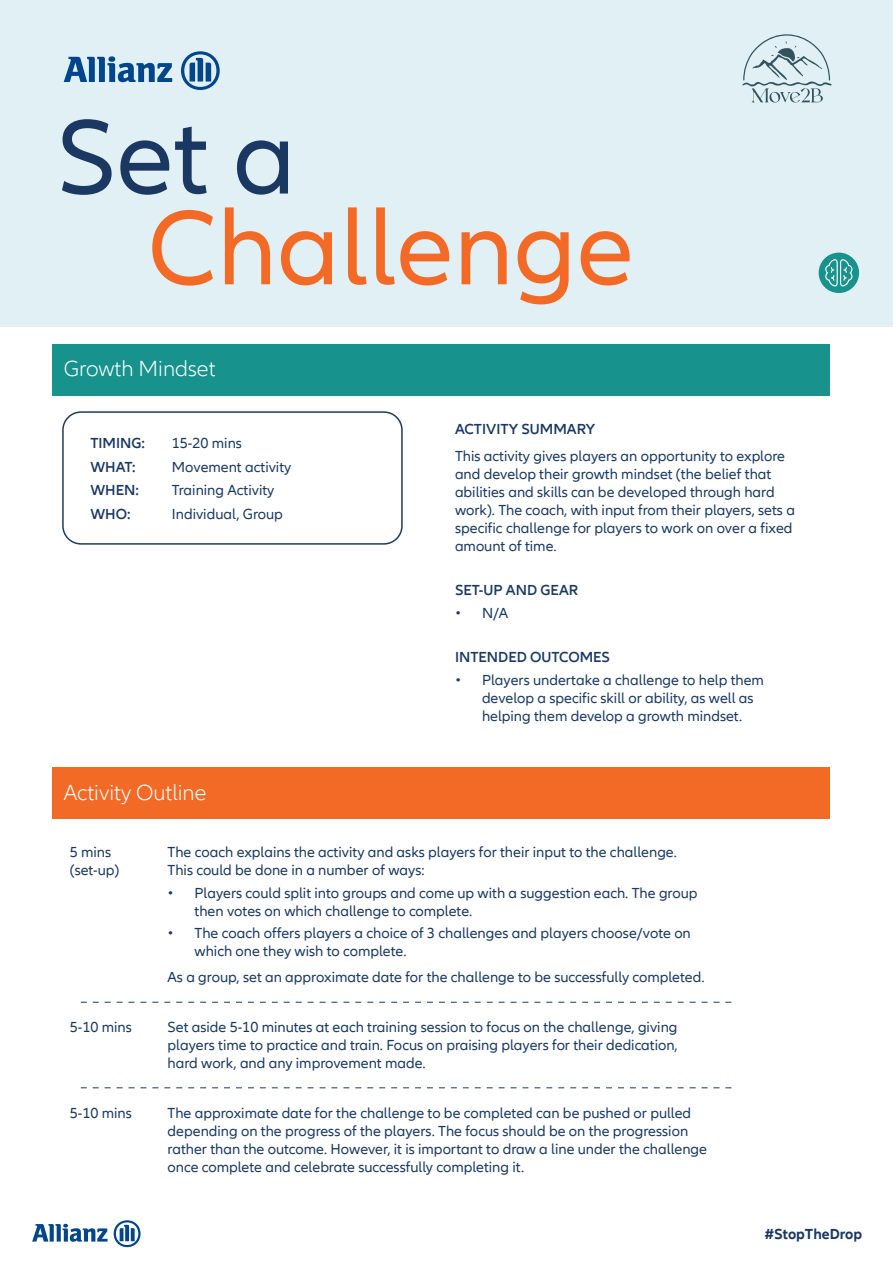
<style>
.page{position:relative;width:893px;height:1263px;background:#fff}
.page>*{position:absolute;margin:0;border:0;box-sizing:border-box;transform-origin:0 0}
.t1{font:109.5px "Allianz Neo";color:#f36a27}
.t2{font:109.5px "Allianz Neo";color:#1a3862}
.Body_Copy{font:300 22.5px "Allianz Neo";color:#fff}
.Body_Copy-2{font:15px/18px "Allianz Neo";color:#1a3862}
.Body_Copy-3{font:600 15px "Allianz Neo";color:#1a3862}
.t3{font:700 15px "Allianz Neo";color:#1a3862}
</style>
<div class="page">
<svg style="left:32px;top:1224px;width:76px;height:18px"></svg>
<svg style="left:114px;top:1220px;width:27px;height:27px"></svg>
<div style="left:0;top:0;width:893px;height:327px;background:#e0f0f4"></div>
<div style="left:52px;top:768px;width:777px;height:51px;background:#f36a27"></div>
<div style="left:62px;top:411px;width:341px;height:134px;border:2px solid #21395f;border-radius:18px"></div>
<svg style="left:81px;top:1002px;width:650px;height:1px"></svg>
<svg style="left:81px;top:1087px;width:650px;height:1px"></svg>
<svg style="left:64px;top:56px;width:108px;height:26px"></svg>
<svg style="left:181px;top:51px;width:39px;height:39px"></svg>
<div style="left:819px;top:253px;width:40px;height:40px;background:#18928d;border-radius:50%"></div>
<svg style="left:825px;top:259px;width:27px;height:27px"></svg>
<div style="left:52px;top:344px;width:777px;height:51px;background:#18928d"></div>
<svg style="left:742px;top:34px;width:90px;height:69px"></svg>
<p class="t2" style="left:56px;top:95px;width:241px">Set a</p>
<p class="t1" style="left:147px;top:185px;width:488px">Challenge</p>
<p class="Body_Copy" style="left:64px;top:355px;width:154px">Growth Mindset</p>
<p class="Body_Copy-3" style="left:90px;top:434px;width:56px">TIMING:</p>
<p class="Body_Copy-2" style="left:172px;top:434px;width:72px">15-20 mins</p>
<p class="Body_Copy-3" style="left:90px;top:458px;width:47px">WHAT:</p>
<p class="Body_Copy-2" style="left:172px;top:458px;width:121px">Movement activity</p>
<p class="Body_Copy-3" style="left:90px;top:481px;width:50px">WHEN:</p>
<p class="Body_Copy-2" style="left:172px;top:481px;width:104px">Training Activity</p>
<p class="Body_Copy-3" style="left:90px;top:505px;width:42px">WHO:</p>
<p class="Body_Copy-2" style="left:172px;top:505px;width:112px">Individual, Group</p>
<p class="Body_Copy" style="left:64px;top:780px;width:144px">Activity Outline</p>
<p class="Body_Copy-3" style="left:455px;top:421px;width:142px">ACTIVITY SUMMARY</p>
<p class="Body_Copy-2" style="left:455px;top:447px;width:341px">This activity gives players an opportunity to explore and develop their growth mindset (the belief that abilities and skills can be developed through hard work). The coach, with input from their players, sets a specific challenge for players to work on over a fixed amount of time.</p>
<p class="Body_Copy-3" style="left:455px;top:582px;width:125px">SET-UP AND GEAR</p>
<p class="Body_Copy-2" style="left:455px;top:604px;width:55px">• N/A</p>
<p class="Body_Copy-3" style="left:455px;top:649px;width:157px">INTENDED OUTCOMES</p>
<p class="Body_Copy-2" style="left:482px;top:671px;width:283px;text-indent:-27px">• Players undertake a challenge to help them develop a specific skill or ability, as well as helping them develop a growth mindset.</p>
<p class="Body_Copy-2" style="left:70px;top:844px;width:51px">5 mins (set-up)</p>
<p class="Body_Copy-2" style="left:168px;top:844px;width:511px">The coach explains the activity and asks players for their input to the challenge.<br>This could be done in a number of ways:</p>
<p class="Body_Copy-2" style="left:195px;top:884px;width:504px;text-indent:-27px">• Players could split into groups and come up with a suggestion each. The group then votes on which challenge to complete.</p>
<p class="Body_Copy-2" style="left:195px;top:924px;width:498px;text-indent:-27px">• The coach offers players a choice of 3 challenges and players choose/vote on which one they wish to complete.</p>
<p class="Body_Copy-2" style="left:168px;top:969px;width:538px">As a group, set an approximate date for the challenge to be successfully completed.</p>
<p class="Body_Copy-2" style="left:70px;top:1019px;width:64px">5-10 mins</p>
<p class="Body_Copy-2" style="left:168px;top:1019px;width:512px;text-align:justify">Set aside 5-10 minutes at each training session to focus on the challenge, giving players time to practice and train. Focus on praising players for their dedication, hard work, and any improvement made.</p>
<p class="Body_Copy-2" style="left:70px;top:1104px;width:64px">5-10 mins</p>
<p class="Body_Copy-2" style="left:168px;top:1104px;width:541px">The approximate date for the challenge to be completed can be pushed or pulled depending on the progress of the players. The focus should be on the progression rather than the outcome. However, it is important to draw a line under the challenge once complete and celebrate successfully completing it.</p>
<p class="t3" style="left:764px;top:1225px;width:99px">#StopTheDrop</p>
</div>
